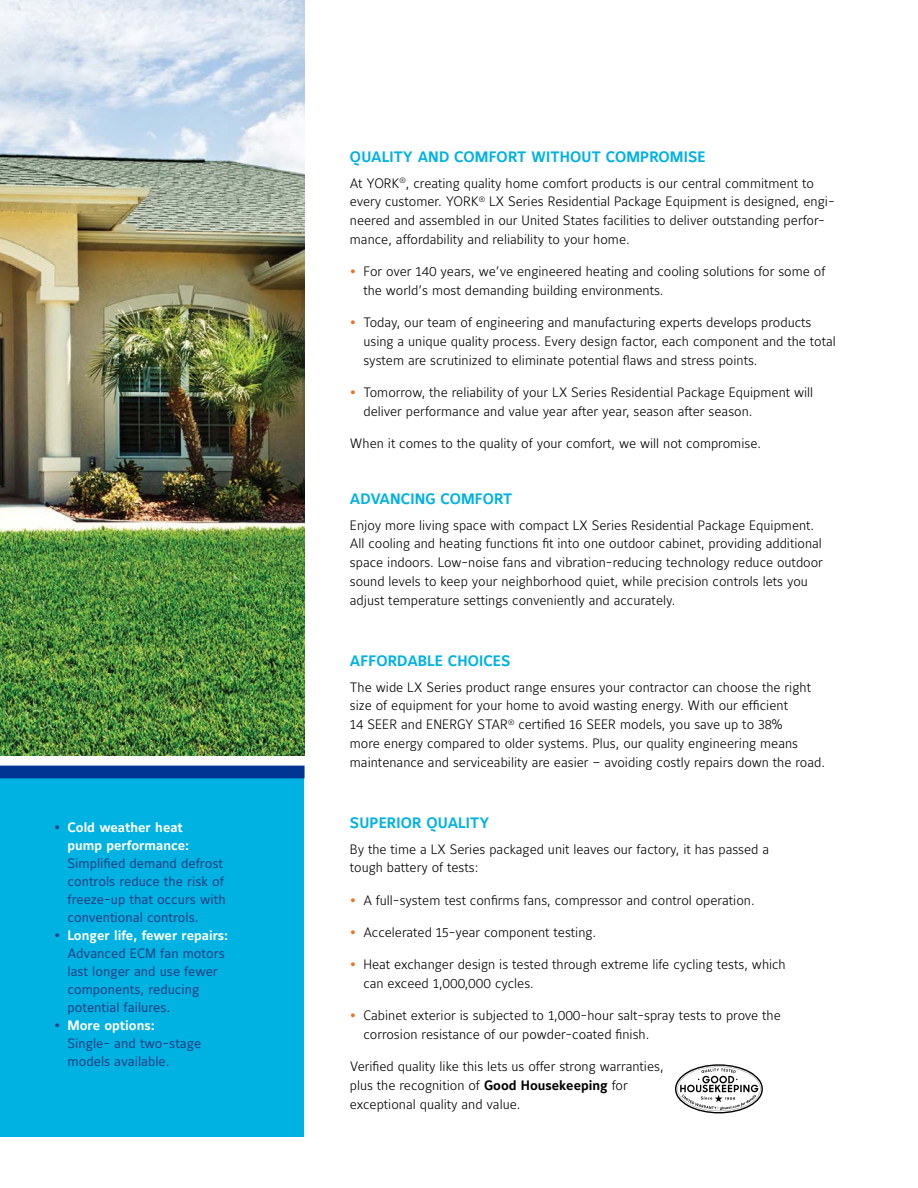
<style>
.page{position:relative;width:918px;height:1188px;background:#fff}
.page>*{position:absolute;margin:0;border:0;box-sizing:border-box;transform-origin:0 0}
.Main___Subhed{font:700 15px "Maurea Jci Tf ML";letter-spacing:.01em;color:#00b2e2}
.Main___Body{font:300 13.5px/18.8px "Maurea Jci Lf ML";color:#000}
.t1{font:13.5px/18px "Maurea Jci Tf ML";color:#1e4287}
.s1{font-family:"Montserrat";font-size:15px}
.s2{font-weight:700;color:#fff}
.s3{font-family:"Montserrat";font-weight:400;font-size:15px;color:#e87424}
.s4{font-weight:700}
</style>
<div class="page">
<div style="left:0;top:768px;width:304px;height:369px;background:#00b2e1"></div>
<img style="left:0;top:0;width:305px;height:756px">
<div style="left:0;top:766px;width:305px;height:12px;background:#003594"></div>
<svg style="left:675px;top:1064px;width:88px;height:49px"></svg>
<p class="t1" style="left:68px;top:818px;width:160px;text-indent:-14px"><span class="s1">•</span> <span class="s2">Cold weather heat<br>pump performance:<br></span>Simplified demand defrost controls reduce the risk of freeze-up that occurs with conventional controls.</p>
<p class="t1" style="left:68px;top:926px;width:162px;text-indent:-14px"><span class="s1">•</span> <span class="s2">Longer life, fewer repairs:<br></span>Advanced ECM fan motors last longer and use fewer components, reducing potential failures.</p>
<p class="t1" style="left:68px;top:1016px;width:135px;text-indent:-14px"><span class="s1">•</span> <span class="s2">More options:<br></span>Single- and two-stage models available.</p>
<p class="Main___Subhed" style="left:350px;top:148px;width:357px">QUALITY AND COMFORT WITHOUT COMPROMISE</p>
<p class="Main___Body" style="left:350px;top:173px;width:486px">At YORK<sup>®</sup>, creating quality home comfort products is our central commitment to every customer. YORK<sup>®</sup> LX Series Residential Package Equipment is designed, engi&shy;neered and assembled in our United States facilities to deliver outstanding perfor&shy;mance, affordability and reliability to your home.</p>
<p class="Main___Body" style="left:363px;top:262px;width:463px;text-indent:-14px"><span class="s3">•</span> For over 140 years, we’ve engineered heating and cooling solutions for some of the world’s most demanding building environments.</p>
<p class="Main___Body" style="left:363px;top:313px;width:474px;text-indent:-14px"><span class="s3">•</span> Today, our team of engineering and manufacturing experts develops products using a unique quality process. Every design factor, each component and the total system are scrutinized to eliminate potential flaws and stress points.</p>
<p class="Main___Body" style="left:363px;top:382px;width:451px;text-indent:-14px"><span class="s3">•</span> Tomorrow, the reliability of your LX Series Residential Package Equipment will deliver performance and value year after year, season after season.</p>
<p class="Main___Body" style="left:350px;top:433px;width:413px">When it comes to the quality of your comfort, we will not compromise.</p>
<p class="Main___Subhed" style="left:350px;top:490px;width:164px">ADVANCING COMFORT</p>
<p class="Main___Body" style="left:350px;top:515px;width:475px">Enjoy more living space with compact LX Series Residential Package Equipment.<br>All cooling and heating functions fit into one outdoor cabinet, providing additional space indoors. Low-noise fans and vibration-reducing technology reduce outdoor sound levels to keep your neighborhood quiet, while precision controls lets you adjust temperature settings conveniently and accurately.</p>
<p class="Main___Subhed" style="left:350px;top:652px;width:162px">AFFORDABLE CHOICES</p>
<p class="Main___Body" style="left:350px;top:677px;width:477px">The wide LX Series product range ensures your contractor can choose the right size of equipment for your home to avoid wasting energy. With our efficient<br>14 SEER and ENERGY STAR<sup>®</sup> certified 16 SEER models, you save up to 38%<br>more energy compared to older systems. Plus, our quality engineering means maintenance and serviceability are easier – avoiding costly repairs down the road.</p>
<p class="Main___Subhed" style="left:350px;top:814px;width:141px">SUPERIOR QUALITY</p>
<p class="Main___Body" style="left:350px;top:839px;width:421px">By the time a LX Series packaged unit leaves our factory, it has passed a tough battery of tests:</p>
<p class="Main___Body" style="left:350px;top:890px;width:406px"><span class="s3">•</span> A full-system test confirms fans, compressor and control operation.</p>
<p class="Main___Body" style="left:350px;top:922px;width:248px"><span class="s3">•</span> Accelerated 15-year component testing.</p>
<p class="Main___Body" style="left:363px;top:955px;width:424px;text-indent:-14px"><span class="s3">•</span> Heat exchanger design is tested through extreme life cycling tests, which can exceed 1,000,000 cycles.</p>
<p class="Main___Body" style="left:363px;top:1006px;width:419px;text-indent:-14px"><span class="s3">•</span> Cabinet exterior is subjected to 1,000-hour salt-spray tests to prove the corrosion resistance of our powder-coated finish.</p>
<p class="Main___Body" style="left:350px;top:1057px;width:315px">Verified quality like this lets us offer strong warranties, plus the recognition of <span class="s4">Good Housekeeping</span> for exceptional quality and value.</p>
</div>
